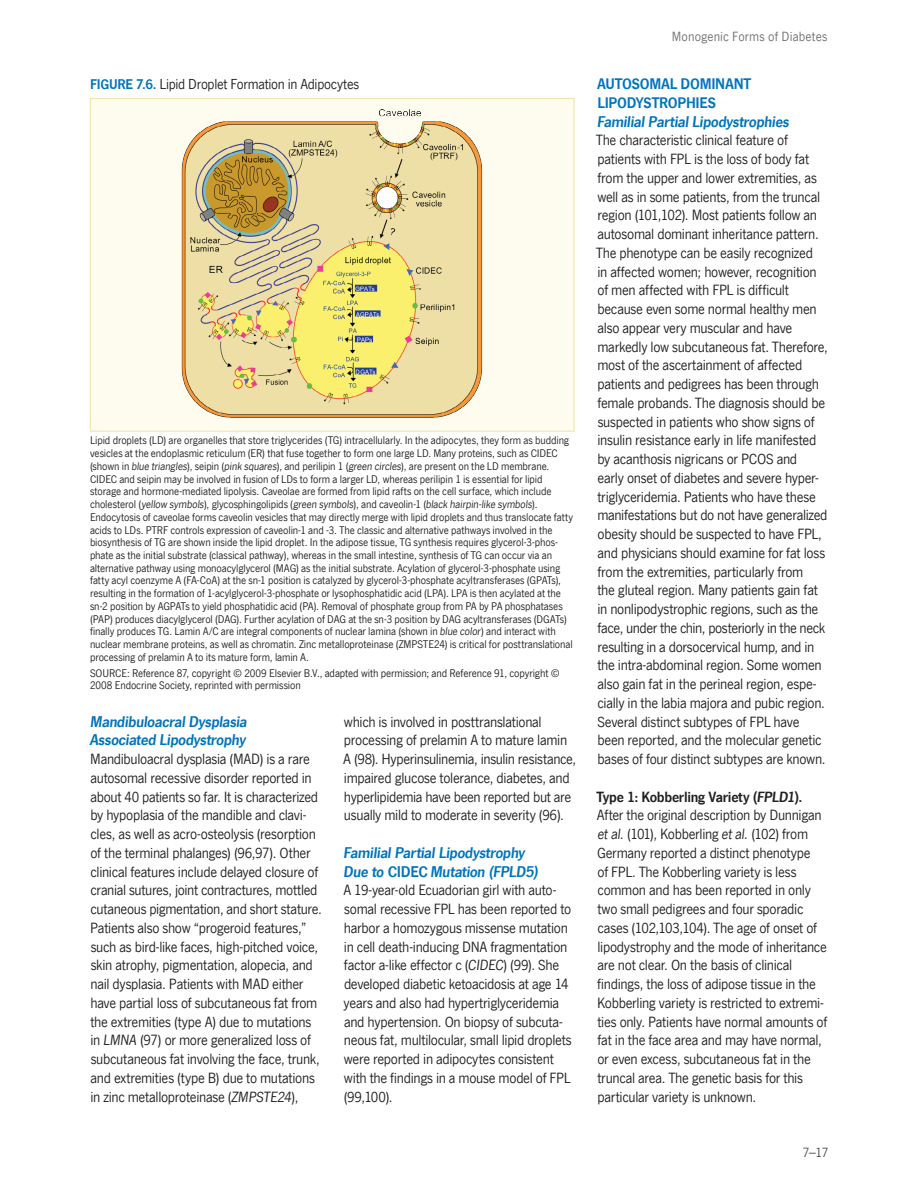
<style>
.page{position:relative;width:918px;height:1188px;background:#fff}
.page>*{position:absolute;margin:0;border:0;box-sizing:border-box;transform-origin:0 0}
.t1{font:italic 700 15.75px/18.8px "News Gothic Com";letter-spacing:-.02em;color:#0074bc}
.t2{font:700 15.6px/18.8px "News Gothic Com";letter-spacing:-.02em;color:#0074bc}
.t3{font:15px/18.8px "News Gothic Com";letter-spacing:-.02em;color:#231f20}
.t4{font:700 15px "News Gothic Com";letter-spacing:-.02em;color:#231f20}
.FIG_7_6{font:14.7px "News Gothic Com";letter-spacing:-.02em;color:#231f20}
.t5{font:13.5px "News Gothic Com";letter-spacing:.01em;color:#6d6f71}
.t6{font:13.5px "News Gothic Com";color:#4d4d4f}
.FIG_7_6-2{font:11.25px/12.8px "News Gothic Com";letter-spacing:-.01em;color:#231f20}
.s1{font-weight:700;font-size:14.25px;color:#0074bc}
.s2{font-style:italic}
.s3{font-style:normal}
</style>
<div class="page">
<div style="left:90px;top:98px;width:484px;height:333px;background:#fefcef"></div>
<hr style="left:90px;top:98px;width:484px;height:1px;background:#ebe3a9">
<hr style="left:90px;top:99px;width:1px;height:332px;background:#ebe3a9">
<hr style="left:574px;top:99px;width:1px;height:332px;background:#ebe3a9">
<hr style="left:90px;top:431px;width:484px;height:1px;background:#ebe3a9">
<img style="left:182px;top:109px;width:301px;height:309px">
<p class="FIG_7_6" style="left:90px;top:76px;width:271px"><span class="s1">FIGURE 7.6.</span> Lipid Droplet Formation in Adipocytes</p>
<p class="FIG_7_6-2" style="left:90px;top:434px;width:485px">Lipid droplets (LD) are organelles that store triglycerides (TG) intracellularly. In the adipocytes, they form as budding vesicles at the endoplasmic reticulum (ER) that fuse together to form one large LD. Many proteins, such as CIDEC (shown in <span class="s2">blue triangles</span>), seipin (<span class="s2">pink squares</span>), and perilipin 1 (<span class="s2">green circles</span>), are present on the LD membrane.<br>CIDEC and seipin may be involved in fusion of LDs to form a larger LD, whereas perilipin 1 is essential for lipid storage and hormone-mediated lipolysis. Caveolae are formed from lipid rafts on the cell surface, which include cholesterol (<span class="s2">yellow symbols</span>), glycosphingolipids (<span class="s2">green symbols</span>), and caveolin-1 (<span class="s2">black hairpin-like symbols</span>).<br>Endocytosis of caveolae forms caveolin vesicles that may directly merge with lipid droplets and thus translocate fatty acids to LDs. PTRF controls expression of caveolin-1 and -3. The classic and alternative pathways involved in the biosynthesis of TG are shown inside the lipid droplet. In the adipose tissue, TG synthesis requires glycerol-3-phos&shy;phate as the initial substrate (classical pathway), whereas in the small intestine, synthesis of TG can occur via an alternative pathway using monoacylglycerol (MAG) as the initial substrate. Acylation of glycerol-3-phosphate using fatty acyl coenzyme A (FA-CoA) at the sn-1 position is catalyzed by glycerol-3-phosphate acyltransferases (GPATs), resulting in the formation of 1-acylglycerol-3-phosphate or lysophosphatidic acid (LPA). LPA is then acylated at the sn-2 position by AGPATs to yield phosphatidic acid (PA). Removal of phosphate group from PA by PA phosphatases (PAP) produces diacylglycerol (DAG). Further acylation of DAG at the sn-3 position by DAG acyltransferases (DGATs) finally produces TG. Lamin A/C are integral components of nuclear lamina (shown in <span class="s2">blue color</span>) and interact with nuclear membrane proteins, as well as chromatin. Zinc metalloproteinase (ZMPSTE24) is critical for posttranslational processing of prelamin A to its mature form, lamin A.</p>
<p class="FIG_7_6-2" style="left:90px;top:667px;width:471px">SOURCE: Reference 87, copyright © 2009 Elsevier B.V., adapted with permission; and Reference 91, copyright ©<br>2008 Endocrine Society, reprinted with permission</p>
<h4 class="t1" style="left:90px;top:712px;width:159px">Mandibuloacral Dysplasia<br>Associated Lipodystrophy</h4>
<p class="t3" style="left:90px;top:750px;width:233px">Mandibuloacral dysplasia (MAD) is a rare autosomal recessive disorder reported in about 40 patients so far. It is characterized by hypoplasia of the mandible and clavi&shy;cles, as well as acro-osteolysis (resorption of the terminal phalanges) (96,97). Other clinical features include delayed closure of cranial sutures, joint contractures, mottled cutaneous pigmentation, and short stature.<br>Patients also show “progeroid features,” such as bird-like faces, high-pitched voice, skin atrophy, pigmentation, alopecia, and nail dysplasia. Patients with MAD either have partial loss of subcutaneous fat from the extremities (type A) due to mutations in <span class="s2">LMNA</span> (97) or more generalized loss of subcutaneous fat involving the face, trunk, and extremities (type B) due to mutations in zinc metalloproteinase (<span class="s2">ZMPSTE24</span>),</p>
<p class="t3" style="left:343px;top:712px;width:235px">which is involved in posttranslational processing of prelamin A to mature lamin A (98). Hyperinsulinemia, insulin resistance, impaired glucose tolerance, diabetes, and hyperlipidemia have been reported but are usually mild to moderate in severity (96).</p>
<h4 class="t1" style="left:344px;top:843px;width:196px">Familial Partial Lipodystrophy<br>Due to <span class="s3">CIDEC</span> Mutation (FPLD5)</h4>
<p class="t3" style="left:343px;top:881px;width:230px">A 19-year-old Ecuadorian girl with auto&shy;somal recessive FPL has been reported to harbor a homozygous missense mutation in cell death-inducing DNA fragmentation factor a-like effector c (<span class="s2">CIDEC</span>) (99). She developed diabetic ketoacidosis at age 14 years and also had hypertriglyceridemia and hypertension. On biopsy of subcuta&shy;neous fat, multilocular, small lipid droplets were reported in adipocytes consistent with the findings in a mouse model of FPL (99,100).</p>
<p class="t5" style="left:672px;top:29px;width:157px">Monogenic Forms of Diabetes</p>
<h3 class="t2" style="left:597px;top:74px;width:156px">AUTOSOMAL DOMINANT<br>LIPODYSTROPHIES</h3>
<h4 class="t1" style="left:597px;top:112px;width:193px">Familial Partial Lipodystrophies</h4>
<p class="t3" style="left:596px;top:131px;width:233px">The characteristic clinical feature of patients with FPL is the loss of body fat from the upper and lower extremities, as well as in some patients, from the truncal region (101,102). Most patients follow an autosomal dominant inheritance pattern.<br>The phenotype can be easily recognized<br>in affected women; however, recognition of men affected with FPL is difficult because even some normal healthy men also appear very muscular and have markedly low subcutaneous fat. Therefore, most of the ascertainment of affected patients and pedigrees has been through female probands. The diagnosis should be suspected in patients who show signs of insulin resistance early in life manifested by acanthosis nigricans or PCOS and<br>early onset of diabetes and severe hyper&shy;triglyceridemia. Patients who have these manifestations but do not have generalized obesity should be suspected to have FPL, and physicians should examine for fat loss from the extremities, particularly from<br>the gluteal region. Many patients gain fat in nonlipodystrophic regions, such as the face, under the chin, posteriorly in the neck resulting in a dorsocervical hump, and in the intra-abdominal region. Some women also gain fat in the perineal region, espe&shy;cially in the labia majora and pubic region.<br>Several distinct subtypes of FPL have been reported, and the molecular genetic bases of four distinct subtypes are known.</p>
<h5 class="t4" style="left:597px;top:788px;width:208px">Type 1: Kobberling Variety (<span class="s2">FPLD1</span>).</h5>
<p class="t3" style="left:597px;top:806px;width:232px">After the original description by Dunnigan <span class="s2">et al.</span> (101), Kobberling <span class="s2">et al.</span> (102) from Germany reported a distinct phenotype<br>of FPL. The Kobberling variety is less common and has been reported in only two small pedigrees and four sporadic cases (102,103,104). The age of onset of lipodystrophy and the mode of inheritance are not clear. On the basis of clinical findings, the loss of adipose tissue in the Kobberling variety is restricted to extremi&shy;ties only. Patients have normal amounts of fat in the face area and may have normal, or even excess, subcutaneous fat in the truncal area. The genetic basis for this particular variety is unknown.</p>
<p class="t6" style="left:803px;top:1145px;width:28px">7–17</p>
</div>
